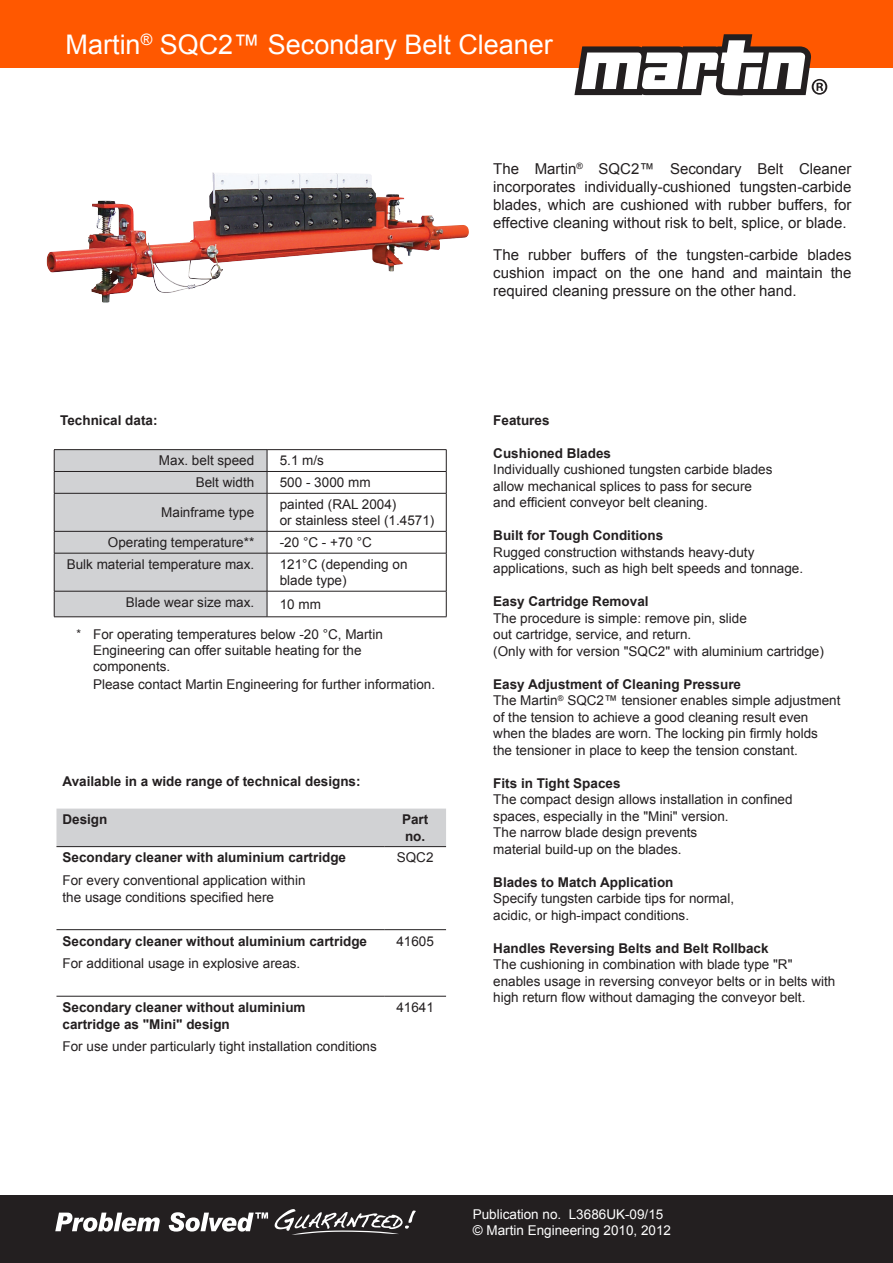
<style>
.page{position:relative;width:893px;height:1263px;background:#fff}
.page>*{position:absolute;margin:0;border:0;box-sizing:border-box;transform-origin:0 0}
.t1{font:27px "Arial";color:#fff}
.t2{font:15px/18px "Arial";color:#231f20;text-align:justify}
.t3{font:13.5px/16.5px "Arial";color:#231f20}
.t4{font:700 13.5px/16.2px "Arial";color:#231f20}
.t5{font:13.5px/16.2px "Arial";color:#fff}
.s1{font-size:12px}
.s2{font-weight:700}
</style>
<div class="page">
<div style="left:0;top:1195px;width:893px;height:68px;background:#231f20"></div>
<div style="left:0;top:0;width:893px;height:67px;background:#ff5800"></div>
<svg style="left:574px;top:34px;width:253px;height:61px"></svg>
<img style="left:47px;top:172px;width:328px;height:131px">
<svg style="left:55px;top:1212px;width:105px;height:19px"></svg>
<svg style="left:169px;top:1212px;width:99px;height:19px"></svg>
<svg style="left:274px;top:1209px;width:142px;height:26px"></svg>
<hr style="left:54px;top:449px;width:213px;height:1px;background:#231f20">
<hr style="left:267px;top:449px;width:179px;height:1px;background:#231f20">
<hr style="left:267px;top:471px;width:179px;height:1px;background:#231f20">
<svg style="left:446px;top:450px;width:1px;height:43px"></svg>
<hr style="left:267px;top:493px;width:179px;height:1px;background:#231f20">
<hr style="left:446px;top:493px;width:1px;height:38px;background:#231f20">
<hr style="left:267px;top:531px;width:179px;height:1px;background:#231f20">
<svg style="left:446px;top:531px;width:1px;height:22px"></svg>
<hr style="left:267px;top:553px;width:179px;height:1px;background:#231f20">
<hr style="left:446px;top:553px;width:1px;height:38px;background:#231f20">
<hr style="left:267px;top:591px;width:179px;height:1px;background:#231f20">
<svg style="left:54px;top:450px;width:214px;height:166px"></svg>
<svg style="left:446px;top:591px;width:1px;height:26px"></svg>
<hr style="left:54px;top:616px;width:213px;height:1px;background:#231f20">
<hr style="left:267px;top:616px;width:179px;height:1px;background:#231f20">
<div style="left:56px;top:808px;width:390px;height:38px;background:#d1d2d4"></div>
<hr style="left:56px;top:846px;width:328px;height:1px;background:#231f20">
<hr style="left:384px;top:846px;width:62px;height:1px;background:#231f20">
<hr style="left:56px;top:929px;width:328px;height:1px;background:#231f20">
<hr style="left:384px;top:929px;width:62px;height:1px;background:#231f20">
<hr style="left:56px;top:996px;width:328px;height:1px;background:#231f20">
<hr style="left:384px;top:996px;width:62px;height:1px;background:#231f20">
<h1 class="t1" style="left:66px;top:27px;width:489px">Martin<sup>®</sup> SQC2™ Secondary Belt Cleaner</h1>
<p class="t4" style="left:60px;top:413px;width:99px">Technical data:</p>
<p class="t3" style="left:159px;top:453px;width:97px">Max. belt speed</p>
<p class="t3" style="left:280px;top:453px;width:46px">5.1 m/s</p>
<p class="t3" style="left:196px;top:474px;width:60px">Belt width</p>
<p class="t3" style="left:280px;top:474px;width:92px">500 - 3000 mm</p>
<p class="t3" style="left:161px;top:504px;width:95px">Mainframe type</p>
<p class="t3" style="left:280px;top:496px;width:156px">painted (RAL 2004)<br>or stainless steel (1.4571)</p>
<p class="t3" style="left:108px;top:534px;width:148px">Operating temperature**</p>
<p class="t3" style="left:280px;top:534px;width:94px">-20 °C - +70 °C</p>
<p class="t3" style="left:67px;top:556px;width:189px">Bulk material temperature max.</p>
<p class="t3" style="left:280px;top:556px;width:129px">121°C (depending on blade type)</p>
<p class="t3" style="left:126px;top:594px;width:130px">Blade wear size max.</p>
<p class="t3" style="left:280px;top:596px;width:43px">10 mm</p>
<p class="t3" style="left:93px;top:626px;width:291px;text-indent:-17px"><span class="s1">*</span> For operating temperatures below -20 °C, Martin<br>Engineering can offer suitable heating for the components.</p>
<p class="t3" style="left:93px;top:676px;width:343px">Please contact Martin Engineering for further information.</p>
<p class="t4" style="left:62px;top:774px;width:300px">Available in a wide range of technical designs:</p>
<p class="t4" style="left:62px;top:812px;width:47px">Design</p>
<p class="t4" style="left:402px;top:812px;width:28px">Part no.</p>
<p class="t4" style="left:62px;top:850px;width:285px">Secondary cleaner with aluminium cartridge</p>
<p class="t3" style="left:62px;top:872px;width:245px">For every conventional application within the usage conditions specified here</p>
<p class="t3" style="left:397px;top:850px;width:38px">SQC2</p>
<p class="t4" style="left:62px;top:933px;width:306px">Secondary cleaner without aluminium cartridge</p>
<p class="t3" style="left:62px;top:955px;width:239px">For additional usage in explosive areas.</p>
<p class="t4" style="left:62px;top:999px;width:245px">Secondary cleaner without aluminium cartridge as "Mini" design</p>
<p class="t3" style="left:62px;top:1038px;width:316px">For use under particularly tight installation conditions</p>
<p class="t3" style="left:396px;top:933px;width:39px">41605</p>
<p class="t3" style="left:396px;top:999px;width:39px">41641</p>
<p class="t2" style="left:493px;top:160px;width:360px">The Martin<sup>®</sup> SQC2™ Secondary Belt Cleaner incorporates individually-cushioned tungsten-carbide blades, which are cushioned with rubber buffers, for effective cleaning without risk to belt, splice, or blade.</p>
<p class="t2" style="left:493px;top:246px;width:360px">The rubber buffers of the tungsten-carbide blades cushion impact on the one hand and maintain the required cleaning pressure on the other hand.</p>
<p class="t4" style="left:493px;top:412px;width:58px">Features</p>
<p class="t4" style="left:493px;top:445px;width:119px">Cushioned Blades</p>
<p class="t3" style="left:493px;top:461px;width:281px">Individually cushioned tungsten carbide blades allow mechanical splices to pass for secure and efficient conveyor belt cleaning.</p>
<p class="t4" style="left:493px;top:528px;width:171px">Built for Tough Conditions</p>
<p class="t3" style="left:493px;top:544px;width:311px">Rugged construction withstands heavy-duty applications, such as high belt speeds and tonnage.</p>
<p class="t4" style="left:493px;top:594px;width:157px">Easy Cartridge Removal</p>
<p class="t3" style="left:493px;top:610px;width:332px">The procedure is simple: remove pin, slide<br>out cartridge, service, and return.<br>(Only with for version "SQC2" with aluminium cartridge)</p>
<p class="t3" style="left:493px;top:676px;width:349px"><span class="s2">Easy Adjustment of Cleaning Pressure<br></span>The Martin<sup>®</sup> SQC2™ tensioner enables simple adjustment of the tension to achieve a good cleaning result even when the blades are worn. The locking pin firmly holds<br>the tensioner in place to keep the tension constant.</p>
<p class="t4" style="left:493px;top:775px;width:129px">Fits in Tight Spaces</p>
<p class="t3" style="left:493px;top:791px;width:301px">The compact design allows installation in confined spaces, especially in the "Mini" version.<br>The narrow blade design prevents<br>material build-up on the blades.</p>
<p class="t4" style="left:493px;top:874px;width:182px">Blades to Match Application</p>
<p class="t3" style="left:493px;top:890px;width:242px">Specify tungsten carbide tips for normal, acidic, or high-impact conditions.</p>
<p class="t4" style="left:493px;top:940px;width:277px">Handles Reversing Belts and Belt Rollback</p>
<p class="t3" style="left:493px;top:956px;width:344px">The cushioning in combination with blade type "R" enables usage in reversing conveyor belts or in belts with high return flow without damaging the conveyor belt.</p>
<p class="t5" style="left:473px;top:1206px;width:200px">Publication no. L3686UK-09/15 © Martin Engineering 2010, 2012</p>
</div>
